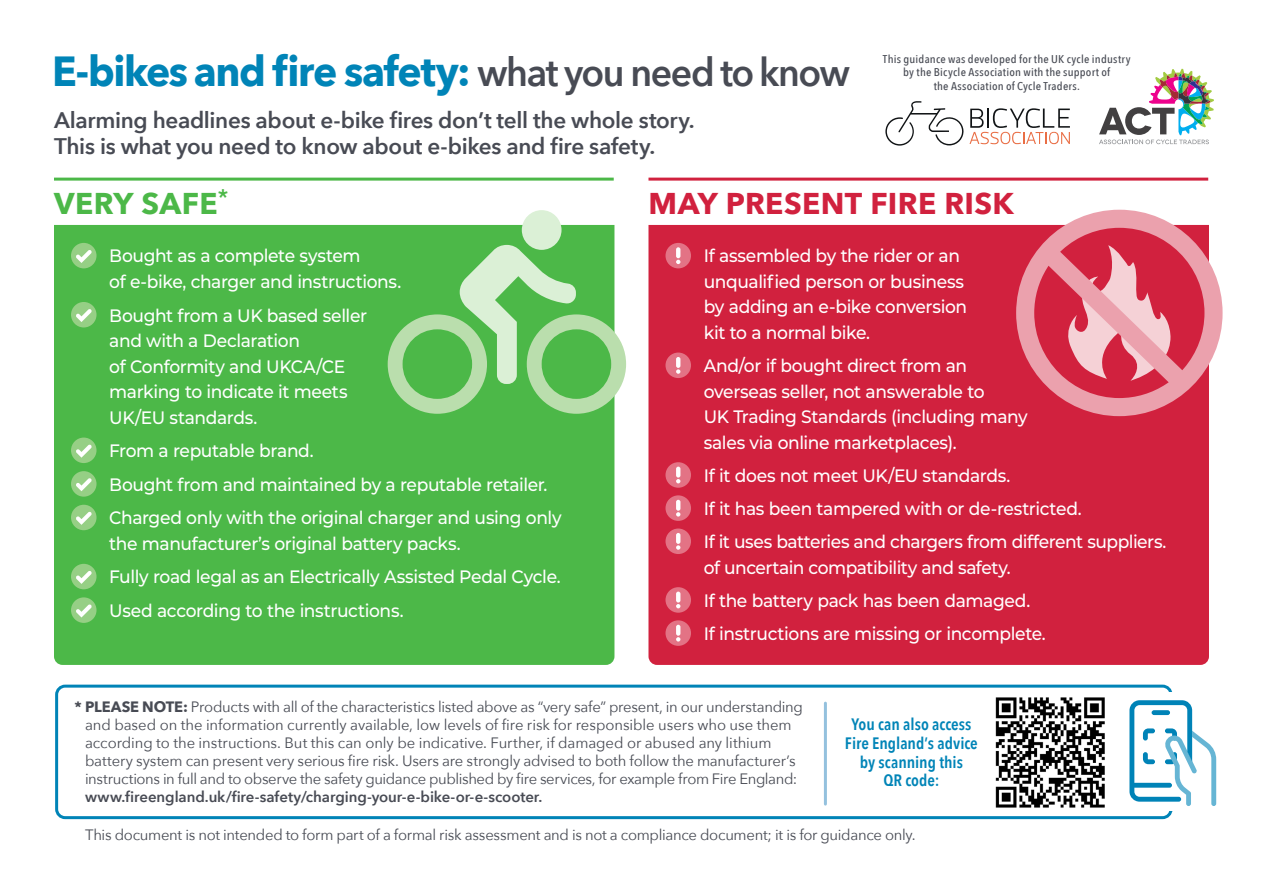
<style>
.page{position:relative;width:1263px;height:893px;background:#fff}
.page>*{position:absolute;margin:0;border:0;box-sizing:border-box;transform-origin:0 0}
.t1{font:700 42px "Avenir Next";letter-spacing:-.03em;color:#0084b7}
.t2{font:700 30px "Avenir Next";letter-spacing:.01em;color:#d1213e}
.t3{font:700 30px "Avenir Next";letter-spacing:.015em;color:#4cb848}
.Body_copy{font:600 22.5px/26.1px "Avenir Next";letter-spacing:-.015em;color:#484b54}
.Table_-Body_Copy{font:500 18px/25.5px "Montserrat";letter-spacing:-.025em;color:#fff;scale:.95 1}
.Body_copy-2{font:600 16.5px/18.8px "Avenir Next Condensed";color:#0084b7;text-align:center}
.Body_copy-3{font:15px/18px "Avenir Next";letter-spacing:-.015em;color:#484b54}
.Body_copy-4{font:500 11.25px/13.8px "Avenir Next Condensed";letter-spacing:.02em;color:#484b54;text-align:center;scale:1.09 1}
.s1{font-weight:600;font-size:39px;color:#484b54}
.s2{font-weight:700}
.s3{font-weight:600}
</style>
<div class="page">
<div style="left:54px;top:225px;width:560px;height:440px;background:#4cb848"></div>
<div style="left:648px;top:225px;width:561px;height:440px;background:#d1213e"></div>
<hr style="left:54px;top:178px;width:560px;height:3px;background:#4cb848">
<div style="left:71px;top:243px;width:26px;height:25px;background:#96cf85;border-radius:50%"></div>
<svg style="left:76px;top:250px;width:16px;height:13px"></svg>
<div style="left:71px;top:302px;width:26px;height:25px;background:#96cf85;border-radius:50%"></div>
<svg style="left:76px;top:309px;width:16px;height:13px"></svg>
<div style="left:71px;top:438px;width:26px;height:25px;background:#96cf85;border-radius:50%"></div>
<svg style="left:76px;top:445px;width:16px;height:13px"></svg>
<div style="left:71px;top:471px;width:26px;height:26px;background:#96cf85;border-radius:50%"></div>
<svg style="left:76px;top:478px;width:16px;height:13px"></svg>
<div style="left:71px;top:505px;width:26px;height:25px;background:#96cf85;border-radius:50%"></div>
<svg style="left:76px;top:512px;width:16px;height:13px"></svg>
<div style="left:71px;top:564px;width:26px;height:25px;background:#96cf85;border-radius:50%"></div>
<svg style="left:76px;top:571px;width:16px;height:13px"></svg>
<div style="left:71px;top:597px;width:26px;height:26px;background:#96cf85;border-radius:50%"></div>
<svg style="left:76px;top:604px;width:16px;height:13px"></svg>
<hr style="left:648px;top:178px;width:560px;height:3px;background:#d1213e">
<div style="left:665px;top:243px;width:26px;height:25px;background:#e37385;border-radius:50%"></div>
<svg style="left:676px;top:260px;width:4px;height:4px"></svg>
<hr style="left:676px;top:247px;width:4px;height:11px;background:#fff;border-radius:2px">
<div style="left:665px;top:353px;width:26px;height:25px;background:#e37385;border-radius:50%"></div>
<svg style="left:676px;top:369px;width:4px;height:5px"></svg>
<hr style="left:676px;top:357px;width:4px;height:11px;background:#fff;border-radius:2px">
<div style="left:665px;top:462px;width:26px;height:26px;background:#e37385;border-radius:50%"></div>
<svg style="left:676px;top:479px;width:4px;height:4px"></svg>
<hr style="left:676px;top:467px;width:4px;height:11px;background:#fff;border-radius:2px">
<div style="left:665px;top:495px;width:26px;height:26px;background:#e37385;border-radius:50%"></div>
<svg style="left:676px;top:512px;width:4px;height:5px"></svg>
<hr style="left:676px;top:500px;width:4px;height:11px;background:#fff;border-radius:2px">
<div style="left:665px;top:528px;width:26px;height:26px;background:#e37385;border-radius:50%"></div>
<svg style="left:676px;top:545px;width:4px;height:5px"></svg>
<hr style="left:676px;top:533px;width:4px;height:11px;background:#fff;border-radius:2px">
<div style="left:665px;top:587px;width:26px;height:26px;background:#e37385;border-radius:50%"></div>
<svg style="left:676px;top:604px;width:4px;height:4px"></svg>
<hr style="left:676px;top:592px;width:4px;height:10px;background:#fff;border-radius:2px">
<div style="left:665px;top:620px;width:26px;height:26px;background:#e37385;border-radius:50%"></div>
<svg style="left:676px;top:637px;width:4px;height:5px"></svg>
<hr style="left:676px;top:625px;width:4px;height:11px;background:#fff;border-radius:2px">
<svg style="left:1099px;top:69px;width:115px;height:75px"></svg>
<svg style="left:885px;top:101px;width:185px;height:45px"></svg>
<div style="left:522px;top:210px;width:39px;height:40px;background:#dbf0d6;border-radius:50%"></div>
<svg style="left:388px;top:245px;width:238px;height:169px;background:#7bc975"></svg>
<svg style="left:1016px;top:210px;width:206px;height:206px;background:#e17082"></svg>
<div style="left:55px;top:685px;width:1117px;height:134px;border:3px solid #0084b7;border-radius:9px"></div>
<div style="left:1089px;top:692px;width:106px;height:118px;background:#fff"></div>
<svg style="left:1129px;top:700px;width:87px;height:106px"></svg>
<hr style="left:824px;top:703px;width:3px;height:101px;background:#94c1de">
<img style="left:995px;top:697px;width:110px;height:111px">
<h2 class="t1" style="left:52px;top:35px;width:799px">E-bikes and fire safety: <span class="s1">what you need to know</span></h2>
<p class="Body_copy" style="left:54px;top:107px;width:642px">Alarming headlines about e-bike fires don’t tell the whole story.<br>This is what you need to know about e-bikes and fire safety.</p>
<p class="Body_copy-4" style="left:883px;top:52px;width:229px">This guidance was developed for the UK cycle industry by the Bicycle Association with the support of<br>the Association of Cycle Traders.</p>
<h2 class="t3" style="left:54px;top:177px;width:176px">VERY SAFE<sup>*</sup></h2>
<p class="Table_-Body_Copy" style="left:109px;top:243px;width:309px">Bought as a complete system<br>of e-bike, charger and instructions.</p>
<p class="Table_-Body_Copy" style="left:109px;top:302px;width:273px">Bought from a UK based seller and with a Declaration<br>of Conformity and UKCA/CE marking to indicate it meets<br>UK/EU standards.</p>
<p class="Table_-Body_Copy" style="left:109px;top:437px;width:217px">From a reputable brand.</p>
<p class="Table_-Body_Copy" style="left:109px;top:471px;width:463px">Bought from and maintained by a reputable retailer.</p>
<p class="Table_-Body_Copy" style="left:109px;top:504px;width:478px">Charged only with the original charger and using only the manufacturer’s original battery packs.</p>
<p class="Table_-Body_Copy" style="left:109px;top:563px;width:477px">Fully road legal as an Electrically Assisted Pedal Cycle.</p>
<p class="Table_-Body_Copy" style="left:109px;top:597px;width:311px">Used according to the instructions.</p>
<h2 class="t2" style="left:648px;top:177px;width:367px">MAY PRESENT FIRE RISK</h2>
<p class="Table_-Body_Copy" style="left:704px;top:243px;width:279px">If assembled by the rider or an unqualified person or business by adding an e-bike conversion kit to a normal bike.</p>
<p class="Table_-Body_Copy" style="left:704px;top:352px;width:342px">And/or if bought direct from an overseas seller, not answerable to<br>UK Trading Standards (including many sales via online marketplaces).</p>
<p class="Table_-Body_Copy" style="left:704px;top:462px;width:324px">If it does not meet UK/EU standards.</p>
<p class="Table_-Body_Copy" style="left:704px;top:495px;width:399px">If it has been tampered with or de-restricted.</p>
<p class="Table_-Body_Copy" style="left:704px;top:528px;width:488px">If it uses batteries and chargers from different suppliers. of uncertain compatibility and safety.</p>
<p class="Table_-Body_Copy" style="left:704px;top:587px;width:345px">If the battery pack has been damaged.</p>
<p class="Table_-Body_Copy" style="left:704px;top:620px;width:362px">If instructions are missing or incomplete.</p>
<p class="Body_copy-3" style="left:85px;top:697px;width:719px;text-indent:-11px"><span class="s2">* PLEASE NOTE:</span> Products with all of the characteristics listed above as “very safe” present, in our understanding and based on the information currently available, low levels of fire risk for responsible users who use them according to the instructions. But this can only be indicative. Further, if damaged or abused any lithium battery system can present very serious fire risk. Users are strongly advised to both follow the manufacturer’s instructions in full and to observe the safety guidance published by fire services, for example from Fire England: <span class="s3">www.fireengland.uk/fire-safety/charging-your-e-bike-or-e-scooter.</span></p>
<p class="Body_copy-3" style="left:85px;top:825px;width:832px">This document is not intended to form part of a formal risk assessment and is not a compliance document; it is for guidance only.</p>
<p class="Body_copy-2" style="left:845px;top:715px;width:134px">You can also access<br>Fire England’s advice by scanning this<br>QR code:</p>
</div>
